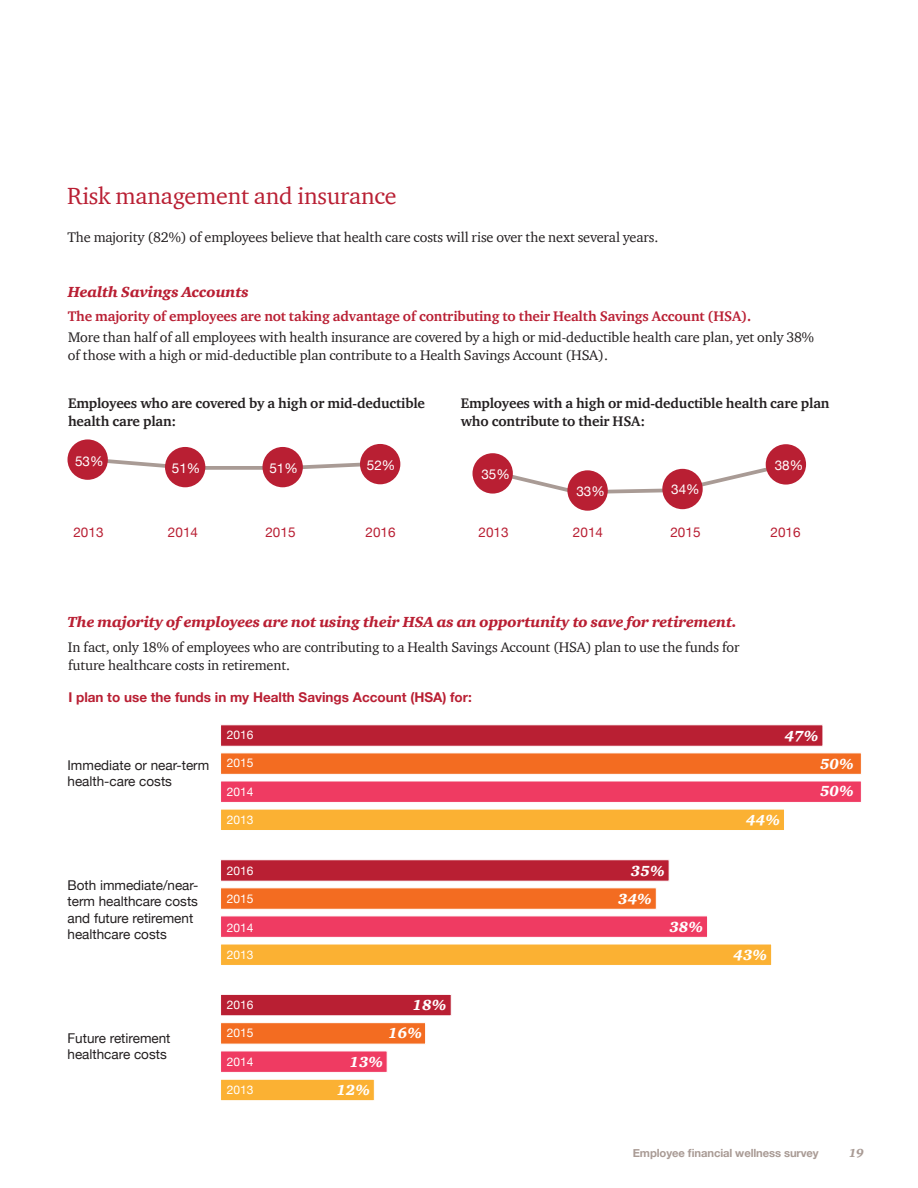
<style>
.page{position:relative;width:918px;height:1188px;background:#fff}
.page>*{position:absolute;margin:0;border:0;box-sizing:border-box;transform-origin:0 0}
.Headline_2{font:24px "ITC Charter Com";letter-spacing:-.01em;color:#b91f33}
.Headline_3{font:italic 900 15px "ITC Charter Com";letter-spacing:-.01em;color:#b91f33}
.Charter_blk_ital_whi{font:italic 900 15px "ITC Charter Com";color:#fff}
.body_text{font:14.25px/18px "ITC Charter Com";letter-spacing:-.01em;color:#231f20}
.Headline_4_a{font:700 14.25px "ITC Charter Com";letter-spacing:-.01em;color:#b91f33}
.body_text-2{font:700 14.25px/18px "ITC Charter Com";letter-spacing:-.01em;color:#231f20}
.body_bold{font:700 14.25px/18px "ITC Charter Com";letter-spacing:-.01em;color:#231f20}
.Table_text{font:13.5px/16.2px "Helvetica Neue";color:#231f20}
.Table_header{font:700 13.5px "Helvetica Neue";color:#b91f33}
.Years{font:13.5px "Helvetica Neue";color:#b91f33}
.Number_in_circle{font:13.5px "Helvetica Neue";color:#fff}
.Table_text-2{font:12px "Helvetica Neue";color:#fff}
.t1{font:italic 900 12px "ITC Charter Com";color:#a99b95}
.t2{font:700 11.25px "Helvetica Neue";letter-spacing:-.01em;color:#a99b95}
</style>
<div class="page">
<svg style="left:302px;top:461px;width:59px;height:11px"></svg>
<svg style="left:105px;top:456px;width:63px;height:14px"></svg>
<svg style="left:205px;top:466px;width:57px;height:4px"></svg>
<div style="left:165px;top:447px;width:40px;height:40px;background:#b91f33;border-radius:50%"></div>
<div style="left:67px;top:439px;width:41px;height:41px;background:#b91f33;border-radius:50%"></div>
<div style="left:262px;top:447px;width:41px;height:40px;background:#b91f33;border-radius:50%"></div>
<div style="left:360px;top:444px;width:40px;height:40px;background:#b91f33;border-radius:50%"></div>
<svg style="left:502px;top:460px;width:273px;height:39px"></svg>
<div style="left:472px;top:453px;width:41px;height:41px;background:#b91f33;border-radius:50%"></div>
<div style="left:662px;top:469px;width:41px;height:40px;background:#b91f33;border-radius:50%"></div>
<div style="left:567px;top:470px;width:41px;height:41px;background:#b91f33;border-radius:50%"></div>
<div style="left:766px;top:444px;width:40px;height:41px;background:#b91f33;border-radius:50%"></div>
<div style="left:220px;top:809px;width:565px;height:22px;background:#fbb133;border:1px solid #fff"></div>
<div style="left:220px;top:781px;width:642px;height:22px;background:#ef3b62;border:1px solid #fff"></div>
<div style="left:220px;top:753px;width:642px;height:22px;background:#f36c21;border:1px solid #fff"></div>
<div style="left:220px;top:725px;width:603px;height:21px;background:#b91f33"></div>
<div style="left:220px;top:944px;width:552px;height:22px;background:#fbb133;border:1px solid #fff"></div>
<div style="left:220px;top:916px;width:488px;height:22px;background:#ef3b62;border:1px solid #fff"></div>
<div style="left:220px;top:888px;width:437px;height:21px;background:#f36c21"></div>
<div style="left:220px;top:860px;width:449px;height:21px;background:#b91f33"></div>
<div style="left:220px;top:1079px;width:155px;height:22px;background:#fbb133;border:1px solid #fff"></div>
<div style="left:220px;top:1051px;width:167px;height:22px;background:#ef3b62;border:1px solid #fff"></div>
<div style="left:220px;top:1022px;width:206px;height:22px;background:#f36c21;border:1px solid #fff"></div>
<div style="left:220px;top:994px;width:231px;height:22px;background:#b91f33;border:1px solid #fff"></div>
<p class="Headline_2" style="left:67px;top:181px;width:331px">Risk management and insurance</p>
<p class="body_text" style="left:68px;top:228px;width:592px">The majority (82%) of employees believe that health care costs will rise over the next several years.</p>
<p class="Headline_3" style="left:68px;top:283px;width:183px">Health Savings Accounts</p>
<p class="Headline_4_a" style="left:68px;top:307px;width:685px">The majority of employees are not taking advantage of contributing to their Health Savings Account (HSA).</p>
<p class="body_text" style="left:68px;top:328px;width:748px">More than half of all employees with health insurance are covered by a high or mid-deductible health care plan, yet only 38% of those with a high or mid-deductible plan contribute to a Health Savings Account (HSA).</p>
<p class="body_bold" style="left:68px;top:394px;width:359px">Employees who are covered by a high or mid-deductible health care plan:</p>
<p class="body_text-2" style="left:461px;top:394px;width:370px">Employees with a high or mid-deductible health care plan who contribute to their HSA:</p>
<p class="Number_in_circle" style="left:75px;top:451px;width:30px">53%</p>
<p class="Number_in_circle" style="left:172px;top:459px;width:30px">51%</p>
<p class="Number_in_circle" style="left:269px;top:459px;width:30px">51%</p>
<p class="Number_in_circle" style="left:367px;top:456px;width:30px">52%</p>
<p class="Number_in_circle" style="left:481px;top:464px;width:30px">35%</p>
<p class="Number_in_circle" style="left:775px;top:455px;width:30px">38%</p>
<p class="Number_in_circle" style="left:576px;top:481px;width:30px">33%</p>
<p class="Number_in_circle" style="left:671px;top:480px;width:30px">34%</p>
<p class="Years" style="left:73px;top:523px;width:32px">2013</p>
<p class="Years" style="left:168px;top:523px;width:32px">2014</p>
<p class="Years" style="left:265px;top:523px;width:32px">2015</p>
<p class="Years" style="left:366px;top:523px;width:32px">2016</p>
<p class="Years" style="left:478px;top:523px;width:32px">2013</p>
<p class="Years" style="left:573px;top:523px;width:32px">2014</p>
<p class="Years" style="left:670px;top:523px;width:32px">2015</p>
<p class="Years" style="left:771px;top:523px;width:32px">2016</p>
<p class="Headline_3" style="left:68px;top:613px;width:671px">The majority of employees are not using their HSA as an opportunity to save for retirement.</p>
<p class="body_text" style="left:68px;top:638px;width:673px">In fact, only 18% of employees who are contributing to a Health Savings Account (HSA) plan to use the funds for future healthcare costs in retirement.</p>
<p class="Table_header" style="left:68px;top:686px;width:405px">I plan to use the funds in my Health Savings Account (HSA) for:</p>
<p class="Table_text" style="left:68px;top:758px;width:143px">Immediate or near-term health-care costs</p>
<p class="Table_text" style="left:68px;top:878px;width:133px">Both immediate/near&shy;term healthcare costs and future retirement healthcare costs</p>
<p class="Table_text" style="left:68px;top:1031px;width:105px">Future retirement healthcare costs</p>
<p class="Table_text-2" style="left:227px;top:726px;width:28px">2016</p>
<p class="Table_text-2" style="left:227px;top:755px;width:28px">2015</p>
<p class="Table_text-2" style="left:227px;top:783px;width:28px">2014</p>
<p class="Table_text-2" style="left:227px;top:811px;width:28px">2013</p>
<p class="Table_text-2" style="left:227px;top:862px;width:28px">2016</p>
<p class="Table_text-2" style="left:227px;top:890px;width:28px">2015</p>
<p class="Table_text-2" style="left:227px;top:919px;width:28px">2014</p>
<p class="Table_text-2" style="left:227px;top:946px;width:28px">2013</p>
<p class="Table_text-2" style="left:227px;top:996px;width:28px">2016</p>
<p class="Table_text-2" style="left:227px;top:1024px;width:28px">2015</p>
<p class="Table_text-2" style="left:227px;top:1053px;width:28px">2014</p>
<p class="Table_text-2" style="left:227px;top:1081px;width:28px">2013</p>
<p class="Charter_blk_ital_whi" style="left:413px;top:996px;width:35px">18%</p>
<p class="Charter_blk_ital_whi" style="left:388px;top:1024px;width:35px">16%</p>
<p class="Charter_blk_ital_whi" style="left:349px;top:1052px;width:35px">13%</p>
<p class="Charter_blk_ital_whi" style="left:336px;top:1081px;width:35px">12%</p>
<p class="Charter_blk_ital_whi" style="left:785px;top:726px;width:35px">47%</p>
<p class="Charter_blk_ital_whi" style="left:820px;top:754px;width:35px">50%</p>
<p class="Charter_blk_ital_whi" style="left:631px;top:861px;width:35px">35%</p>
<p class="Charter_blk_ital_whi" style="left:618px;top:889px;width:35px">34%</p>
<p class="Charter_blk_ital_whi" style="left:669px;top:917px;width:35px">38%</p>
<p class="Charter_blk_ital_whi" style="left:746px;top:811px;width:35px">44%</p>
<p class="Charter_blk_ital_whi" style="left:733px;top:945px;width:35px">43%</p>
<p class="Charter_blk_ital_whi" style="left:820px;top:782px;width:35px">50%</p>
<p class="t2" style="left:633px;top:1144px;width:187px">Employee financial wellness survey</p>
<p class="t1" style="left:849px;top:1146px;width:17px">19</p>
</div>
